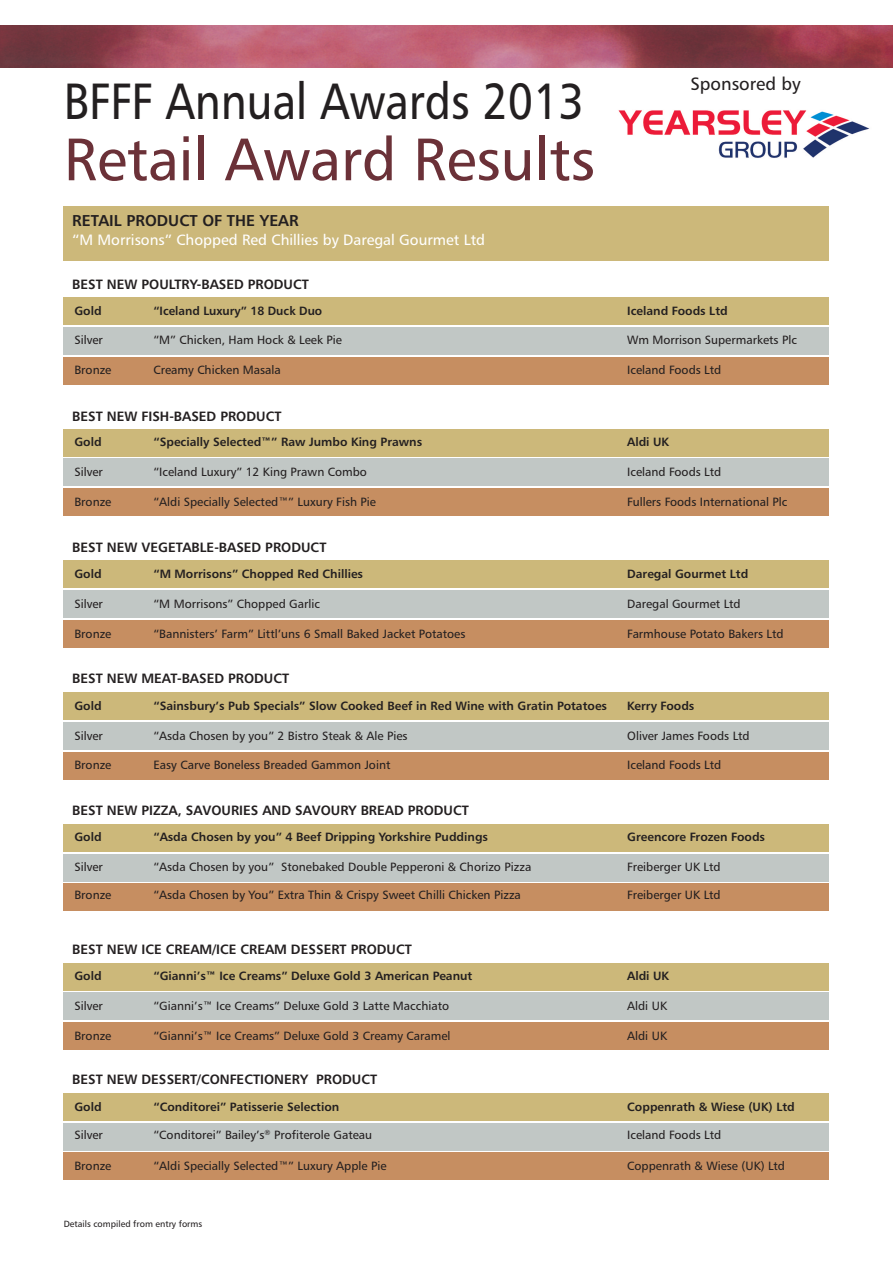
<style>
.page{position:relative;width:893px;height:1263px;background:#fff}
.page>*{position:absolute;margin:0;border:0;box-sizing:border-box;transform-origin:0 0}
.t1{font:60px "Humanist 777 BT Roman B";color:#6b3138}
.t2{font:51px "Humanist 777 BT Roman B";color:#231f20;scale:.87 1}
.t3{font:18px "Humanist 777 BT Roman B";color:#231f20}
.t4{font:15.75px "Humanist 777 BT Bold B";color:#231f20}
.t5{font:15px "Humanist 777 BT Roman B";color:#fff}
.t6{font:13.5px "Humanist 777 BT Bold B";color:#231f20}
.t7{font:12px "Humanist 777 BT Roman B";color:#231f20}
.t8{font:12px "Humanist 777 BT Bold B";color:#231f20}
.t9{font:9px "Humanist 777 BT Roman B";color:#231f20}
</style>
<div class="page">
<div style="left:64px;top:297px;width:765px;height:28px;background:#ccb87a"></div>
<div style="left:64px;top:327px;width:765px;height:28px;background:#c1c7c5"></div>
<div style="left:64px;top:357px;width:765px;height:27px;background:#c68e61"></div>
<div style="left:64px;top:429px;width:765px;height:27px;background:#ccb87a"></div>
<div style="left:64px;top:459px;width:765px;height:27px;background:#c1c7c5"></div>
<div style="left:64px;top:488px;width:765px;height:28px;background:#c68e61"></div>
<div style="left:64px;top:560px;width:765px;height:28px;background:#ccb87a"></div>
<div style="left:64px;top:590px;width:765px;height:28px;background:#c1c7c5"></div>
<div style="left:64px;top:620px;width:765px;height:28px;background:#c68e61"></div>
<div style="left:64px;top:692px;width:765px;height:28px;background:#ccb87a"></div>
<div style="left:64px;top:722px;width:765px;height:28px;background:#c1c7c5"></div>
<div style="left:64px;top:752px;width:765px;height:27px;background:#c68e61"></div>
<div style="left:64px;top:824px;width:765px;height:27px;background:#ccb87a"></div>
<div style="left:64px;top:854px;width:765px;height:27px;background:#c1c7c5"></div>
<div style="left:64px;top:883px;width:765px;height:28px;background:#c68e61"></div>
<div style="left:64px;top:963px;width:765px;height:27px;background:#ccb87a"></div>
<div style="left:64px;top:992px;width:765px;height:28px;background:#c1c7c5"></div>
<div style="left:64px;top:1022px;width:765px;height:28px;background:#c68e61"></div>
<div style="left:64px;top:1093px;width:765px;height:28px;background:#ccb87a"></div>
<div style="left:64px;top:1123px;width:765px;height:27px;background:#c1c7c5"></div>
<div style="left:64px;top:1152px;width:765px;height:28px;background:#c68e61"></div>
<div style="left:64px;top:206px;width:765px;height:55px;background:#ccb87a"></div>
<img style="left:0;top:25px;width:893px;height:43px">
<img style="left:618px;top:110px;width:252px;height:48px">
<h2 class="t2" style="left:64px;top:81px;width:600px">BFFF Annual Awards 2013</h2>
<h1 class="t1" style="left:64px;top:135px;width:533px">Retail Award Results</h1>
<h3 class="t4" style="left:72px;top:214px;width:228px">RETAIL PRODUCT OF THE YEAR</h3>
<p class="t5" style="left:72px;top:233px;width:414px">“M Morrisons” Chopped Red Chillies by Daregal Gourmet Ltd</p>
<h3 class="t3" style="left:690px;top:76px;width:112px">Sponsored by</h3>
<p class="t6" style="left:72px;top:279px;width:238px">BEST NEW POULTRY-BASED PRODUCT</p>
<p class="t8" style="left:74px;top:306px;width:29px">Gold</p>
<p class="t8" style="left:153px;top:306px;width:170px">“Iceland Luxury” 18 Duck Duo</p>
<p class="t8" style="left:627px;top:306px;width:102px">Iceland Foods Ltd</p>
<p class="t7" style="left:74px;top:335px;width:30px">Silver</p>
<p class="t7" style="left:153px;top:335px;width:190px">“M” Chicken, Ham Hock &amp; Leek Pie</p>
<p class="t7" style="left:627px;top:335px;width:171px">Wm Morrison Supermarkets Plc</p>
<p class="t7" style="left:74px;top:365px;width:39px">Bronze</p>
<p class="t7" style="left:153px;top:365px;width:129px">Creamy Chicken Masala</p>
<p class="t7" style="left:627px;top:365px;width:96px">Iceland Foods Ltd</p>
<p class="t6" style="left:72px;top:411px;width:211px">BEST NEW FISH-BASED PRODUCT</p>
<p class="t8" style="left:74px;top:437px;width:29px">Gold</p>
<p class="t8" style="left:153px;top:437px;width:270px">“Specially Selected™” Raw Jumbo King Prawns</p>
<p class="t8" style="left:627px;top:437px;width:44px">Aldi UK</p>
<p class="t7" style="left:74px;top:467px;width:30px">Silver</p>
<p class="t7" style="left:153px;top:467px;width:215px">“Iceland Luxury” 12 King Prawn Combo</p>
<p class="t7" style="left:627px;top:467px;width:96px">Iceland Foods Ltd</p>
<p class="t7" style="left:74px;top:497px;width:39px">Bronze</p>
<p class="t7" style="left:153px;top:497px;width:224px">“Aldi Specially Selected™” Luxury Fish Pie</p>
<p class="t7" style="left:627px;top:497px;width:162px">Fullers Foods International Plc</p>
<p class="t6" style="left:72px;top:541px;width:256px">BEST NEW VEGETABLE-BASED PRODUCT</p>
<p class="t8" style="left:74px;top:569px;width:29px">Gold</p>
<p class="t8" style="left:153px;top:569px;width:211px">“M Morrisons” Chopped Red Chillies</p>
<p class="t8" style="left:627px;top:569px;width:123px">Daregal Gourmet Ltd</p>
<p class="t7" style="left:74px;top:599px;width:30px">Silver</p>
<p class="t7" style="left:153px;top:599px;width:168px">“M Morrisons” Chopped Garlic</p>
<p class="t7" style="left:627px;top:599px;width:115px">Daregal Gourmet Ltd</p>
<p class="t7" style="left:74px;top:629px;width:39px">Bronze</p>
<p class="t7" style="left:153px;top:629px;width:313px">“Bannisters’ Farm” Littl’uns 6 Small Baked Jacket Potatoes</p>
<p class="t7" style="left:627px;top:629px;width:158px">Farmhouse Potato Bakers Ltd</p>
<p class="t6" style="left:72px;top:673px;width:218px">BEST NEW MEAT-BASED PRODUCT</p>
<p class="t8" style="left:74px;top:701px;width:29px">Gold</p>
<p class="t8" style="left:153px;top:701px;width:455px">“Sainsbury’s Pub Specials” Slow Cooked Beef in Red Wine with Gratin Potatoes</p>
<p class="t8" style="left:627px;top:701px;width:69px">Kerry Foods</p>
<p class="t7" style="left:74px;top:730px;width:30px">Silver</p>
<p class="t7" style="left:153px;top:730px;width:256px">“Asda Chosen by you” 2 Bistro Steak &amp; Ale Pies</p>
<p class="t7" style="left:627px;top:730px;width:124px">Oliver James Foods Ltd</p>
<p class="t7" style="left:74px;top:760px;width:39px">Bronze</p>
<p class="t7" style="left:153px;top:760px;width:238px">Easy Carve Boneless Breaded Gammon Joint</p>
<p class="t7" style="left:627px;top:760px;width:96px">Iceland Foods Ltd</p>
<p class="t6" style="left:72px;top:805px;width:398px">BEST NEW PIZZA, SAVOURIES AND SAVOURY BREAD PRODUCT</p>
<p class="t8" style="left:74px;top:832px;width:29px">Gold</p>
<p class="t8" style="left:153px;top:832px;width:336px">“Asda Chosen by you” 4 Beef Dripping Yorkshire Puddings</p>
<p class="t8" style="left:627px;top:832px;width:139px">Greencore Frozen Foods</p>
<p class="t7" style="left:74px;top:862px;width:30px">Silver</p>
<p class="t7" style="left:153px;top:862px;width:379px">“Asda Chosen by you” Stonebaked Double Pepperoni &amp; Chorizo Pizza</p>
<p class="t7" style="left:627px;top:862px;width:95px">Freiberger UK Ltd</p>
<p class="t7" style="left:74px;top:890px;width:39px">Bronze</p>
<p class="t7" style="left:153px;top:890px;width:369px">“Asda Chosen by You” Extra Thin &amp; Crispy Sweet Chilli Chicken Pizza</p>
<p class="t7" style="left:627px;top:890px;width:95px">Freiberger UK Ltd</p>
<p class="t6" style="left:72px;top:944px;width:341px">BEST NEW ICE CREAM/ICE CREAM DESSERT PRODUCT</p>
<p class="t8" style="left:74px;top:971px;width:29px">Gold</p>
<p class="t8" style="left:153px;top:971px;width:320px">“Gianni’s™ Ice Creams” Deluxe Gold 3 American Peanut</p>
<p class="t8" style="left:627px;top:971px;width:44px">Aldi UK</p>
<p class="t7" style="left:74px;top:1001px;width:30px">Silver</p>
<p class="t7" style="left:153px;top:1001px;width:297px">“Gianni’s™ Ice Creams” Deluxe Gold 3 Latte Macchiato</p>
<p class="t7" style="left:627px;top:1001px;width:41px">Aldi UK</p>
<p class="t7" style="left:74px;top:1031px;width:39px">Bronze</p>
<p class="t7" style="left:153px;top:1031px;width:299px">“Gianni’s™ Ice Creams” Deluxe Gold 3 Creamy Caramel</p>
<p class="t7" style="left:627px;top:1031px;width:41px">Aldi UK</p>
<p class="t6" style="left:72px;top:1074px;width:306px">BEST NEW DESSERT/CONFECTIONERY PRODUCT</p>
<p class="t8" style="left:74px;top:1101px;width:29px">Gold</p>
<p class="t8" style="left:153px;top:1101px;width:187px">“Conditorei” Patisserie Selection</p>
<p class="t8" style="left:627px;top:1101px;width:169px">Coppenrath &amp; Wiese (UK) Ltd</p>
<p class="t7" style="left:74px;top:1130px;width:30px">Silver</p>
<p class="t7" style="left:153px;top:1130px;width:220px">“Conditorei” Bailey’s<sup>®</sup> Profiterole Gateau</p>
<p class="t7" style="left:627px;top:1130px;width:96px">Iceland Foods Ltd</p>
<p class="t7" style="left:74px;top:1161px;width:39px">Bronze</p>
<p class="t7" style="left:153px;top:1161px;width:235px">“Aldi Specially Selected™” Luxury Apple Pie</p>
<p class="t7" style="left:627px;top:1161px;width:159px">Coppenrath &amp; Wiese (UK) Ltd</p>
<p class="t9" style="left:64px;top:1220px;width:140px">Details compiled from entry forms</p>
</div>
